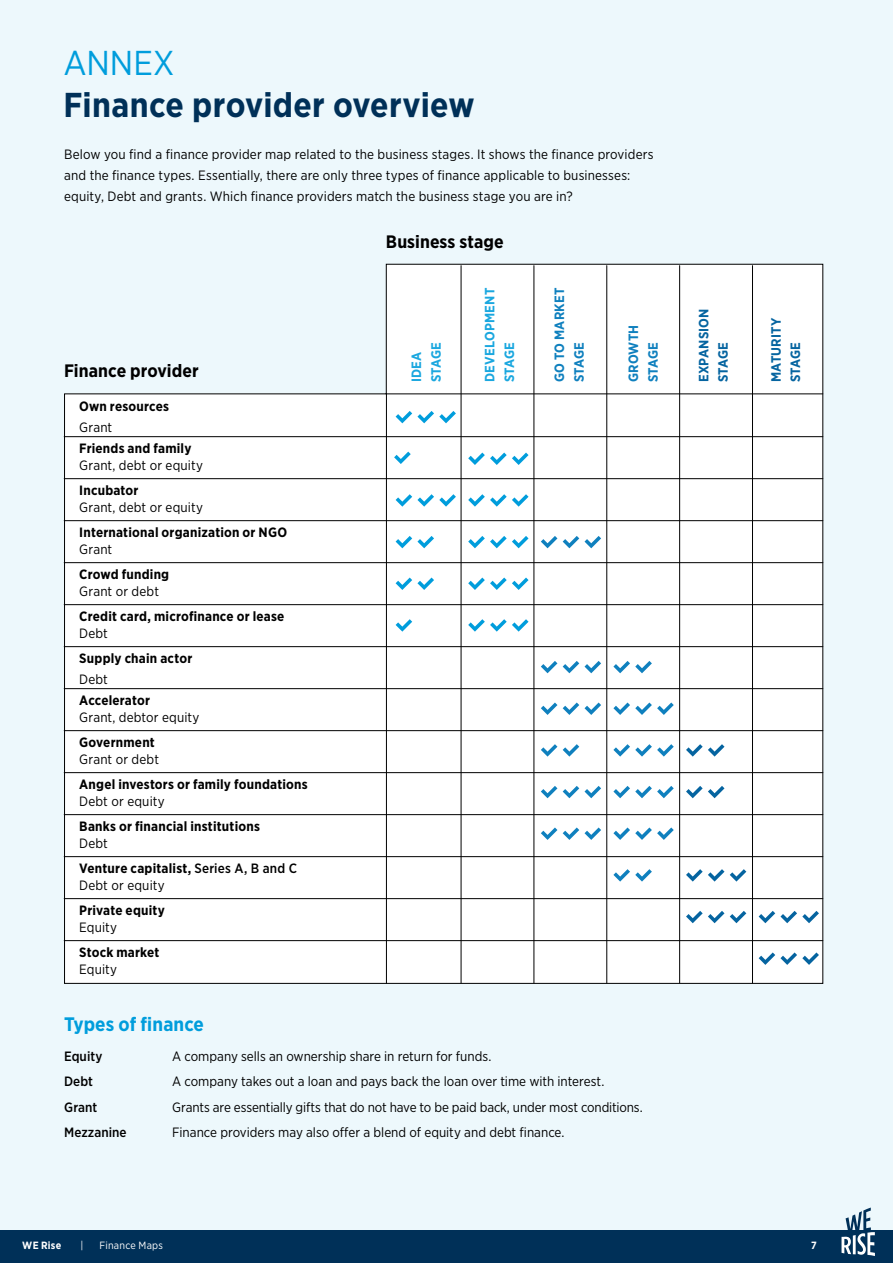
<style>
.page{position:relative;width:893px;height:1263px;background:#edf8fc}
.page>*{position:absolute;margin:0;border:0;box-sizing:border-box;transform-origin:0 0}
.t1{font:700 34.5px "Gotham Narrow";letter-spacing:.005em;color:#003058}
.t2{font:34.5px "Gotham Narrow";letter-spacing:.005em;color:#009ddc}
.t3{font:700 19.5px "Gotham Narrow";color:#009ddc}
.t4{font:700 18px "Gotham Narrow";letter-spacing:.005em;color:#000}
.t5{font:13.5px/21px "Gotham Narrow";letter-spacing:.005em;color:#000}
.t6{font:700 13.5px/25px "Gotham Narrow";letter-spacing:.015em;color:#000}
.t7{font:700 13.5px/19.5px "Gotham Narrow";letter-spacing:.015em;color:#0564a0}
.t8{font:700 13.5px/19.5px "Gotham Narrow";letter-spacing:.015em;color:#0f80be}
.t9{font:700 13.5px/19.5px "Gotham Narrow";letter-spacing:.015em;color:#1aa7df}
.t10{font:500 13.5px "Gotham Narrow";letter-spacing:.005em;color:#000}
.t11{font:10.5px "Gotham Narrow";letter-spacing:.02em;color:#fff}
.t12{font:700 10.5px "Gotham Narrow";letter-spacing:.02em;color:#fff}
.s1{font-weight:400}
.s2{font-weight:500}
</style>
<div class="page">
<div style="left:0;top:1230px;width:893px;height:33px;background:#003058"></div>
<svg style="left:841px;top:1207px;width:34px;height:49px"></svg>
<svg style="left:64px;top:263px;width:760px;height:721px;background:#fafbfc"></svg>
<hr style="left:387px;top:265px;width:2px;height:718px;background:#fff">
<hr style="left:461px;top:266px;width:1px;height:717px;background:#000">
<hr style="left:534px;top:266px;width:1px;height:717px;background:#000">
<hr style="left:606px;top:266px;width:1px;height:717px;background:#000">
<hr style="left:679px;top:266px;width:1px;height:717px;background:#000">
<hr style="left:752px;top:266px;width:1px;height:717px;background:#000">
<hr style="left:64px;top:436px;width:759px;height:1px;background:#000">
<hr style="left:386px;top:393px;width:437px;height:1px;background:#000">
<hr style="left:64px;top:520px;width:759px;height:1px;background:#000">
<hr style="left:64px;top:478px;width:759px;height:1px;background:#000">
<hr style="left:64px;top:604px;width:759px;height:1px;background:#000">
<hr style="left:64px;top:562px;width:759px;height:1px;background:#000">
<hr style="left:64px;top:688px;width:759px;height:1px;background:#000">
<hr style="left:64px;top:646px;width:759px;height:1px;background:#000">
<hr style="left:64px;top:772px;width:759px;height:1px;background:#000">
<hr style="left:64px;top:730px;width:759px;height:1px;background:#000">
<hr style="left:64px;top:856px;width:759px;height:1px;background:#000">
<hr style="left:64px;top:814px;width:759px;height:1px;background:#000">
<hr style="left:64px;top:940px;width:759px;height:1px;background:#000">
<hr style="left:64px;top:898px;width:759px;height:1px;background:#000">
<hr style="left:386px;top:394px;width:1px;height:589px;background:#000">
<svg style="left:759px;top:911px;width:60px;height:12px"></svg>
<svg style="left:759px;top:952px;width:60px;height:13px"></svg>
<svg style="left:686px;top:744px;width:38px;height:13px"></svg>
<svg style="left:686px;top:786px;width:38px;height:12px"></svg>
<svg style="left:686px;top:869px;width:38px;height:12px"></svg>
<svg style="left:730px;top:869px;width:16px;height:12px"></svg>
<svg style="left:686px;top:911px;width:38px;height:12px"></svg>
<svg style="left:730px;top:911px;width:16px;height:12px"></svg>
<svg style="left:613px;top:661px;width:39px;height:12px"></svg>
<svg style="left:613px;top:702px;width:61px;height:13px"></svg>
<svg style="left:613px;top:744px;width:61px;height:13px"></svg>
<svg style="left:613px;top:786px;width:61px;height:12px"></svg>
<svg style="left:613px;top:827px;width:61px;height:13px"></svg>
<svg style="left:613px;top:869px;width:39px;height:12px"></svg>
<svg style="left:541px;top:536px;width:16px;height:12px"></svg>
<svg style="left:563px;top:536px;width:38px;height:12px"></svg>
<svg style="left:541px;top:661px;width:16px;height:12px"></svg>
<svg style="left:563px;top:661px;width:38px;height:12px"></svg>
<svg style="left:541px;top:702px;width:16px;height:13px"></svg>
<svg style="left:563px;top:702px;width:38px;height:13px"></svg>
<svg style="left:541px;top:744px;width:16px;height:13px"></svg>
<svg style="left:563px;top:744px;width:16px;height:13px"></svg>
<svg style="left:541px;top:786px;width:16px;height:12px"></svg>
<svg style="left:563px;top:786px;width:38px;height:12px"></svg>
<svg style="left:541px;top:827px;width:16px;height:13px"></svg>
<svg style="left:563px;top:827px;width:38px;height:13px"></svg>
<svg style="left:468px;top:453px;width:60px;height:12px"></svg>
<svg style="left:468px;top:494px;width:60px;height:13px"></svg>
<svg style="left:468px;top:536px;width:60px;height:12px"></svg>
<svg style="left:468px;top:577px;width:60px;height:13px"></svg>
<svg style="left:468px;top:619px;width:60px;height:13px"></svg>
<svg style="left:396px;top:411px;width:60px;height:12px"></svg>
<svg style="left:396px;top:494px;width:60px;height:13px"></svg>
<svg style="left:396px;top:536px;width:38px;height:12px"></svg>
<svg style="left:396px;top:577px;width:38px;height:13px"></svg>
<svg style="left:396px;top:619px;width:16px;height:13px"></svg>
<svg style="left:394px;top:452px;width:17px;height:12px"></svg>
<h1 class="t2" style="left:63px;top:41px;width:113px">ANNEX</h1>
<h1 class="t1" style="left:63px;top:83px;width:413px">Finance provider overview</h1>
<p class="t5" style="left:64px;top:143px;width:591px">Below you find a finance provider map related to the business stages. It shows the finance providers and the finance types. Essentially, there are only three types of finance applicable to businesses: equity, Debt and grants. Which finance providers match the business stage you are in?</p>
<h3 class="t4" style="left:64px;top:359px;width:136px">Finance provider</h3>
<p class="t6" style="left:79px;top:394px;width:91px">Own resources</p>
<p class="t5" style="left:79px;top:416px;width:35px">Grant</p>
<p class="t6" style="left:79px;top:436px;width:114px">Friends and family</p>
<p class="t5" style="left:79px;top:454px;width:125px">Grant, debt or equity</p>
<p class="t6" style="left:79px;top:478px;width:61px">Incubator</p>
<p class="t5" style="left:79px;top:496px;width:125px">Grant, debt or equity</p>
<p class="t6" style="left:79px;top:520px;width:209px">International organization or NGO</p>
<p class="t5" style="left:79px;top:538px;width:35px">Grant</p>
<p class="t6" style="left:79px;top:562px;width:91px">Crowd funding</p>
<p class="t5" style="left:79px;top:580px;width:81px">Grant or debt</p>
<p class="t6" style="left:79px;top:604px;width:207px">Credit card, microfinance or lease</p>
<p class="t5" style="left:79px;top:623px;width:30px">Debt</p>
<p class="t6" style="left:79px;top:646px;width:115px">Supply chain actor</p>
<p class="t5" style="left:79px;top:669px;width:30px">Debt</p>
<p class="t6" style="left:79px;top:688px;width:72px">Accelerator</p>
<p class="t5" style="left:79px;top:707px;width:122px">Grant, debtor equity</p>
<p class="t6" style="left:79px;top:730px;width:77px">Government</p>
<p class="t5" style="left:79px;top:749px;width:81px">Grant or debt</p>
<p class="t6" style="left:79px;top:772px;width:230px">Angel investors or family foundations</p>
<p class="t5" style="left:79px;top:791px;width:87px">Debt or equity</p>
<p class="t6" style="left:79px;top:814px;width:182px">Banks or financial institutions</p>
<p class="t6" style="left:79px;top:831px;width:219px"><span class="s1">Debt<br></span>Venture capitalist, <span class="s2">Series A, B and C</span></p>
<p class="t5" style="left:79px;top:875px;width:87px">Debt or equity</p>
<p class="t6" style="left:79px;top:898px;width:87px">Private equity</p>
<p class="t5" style="left:79px;top:917px;width:39px">Equity</p>
<p class="t6" style="left:79px;top:940px;width:82px">Stock market</p>
<p class="t5" style="left:79px;top:959px;width:39px">Equity</p>
<h2 class="t3" style="left:64px;top:1011px;width:141px">Types of finance</h2>
<h3 class="t4" style="left:386px;top:230px;width:119px">Business stage</h3>
<p class="t9" style="left:407px;top:382px;width:42px;rotate:-90deg">IDEA<br>STAGE</p>
<p class="t9" style="left:480px;top:382px;width:96px;rotate:-90deg">DEVELOPMENT<br>STAGE</p>
<p class="t8" style="left:550px;top:382px;width:96px;rotate:-90deg">GO TO MARKET<br>STAGE</p>
<p class="t8" style="left:624px;top:382px;width:59px;rotate:-90deg">GROWTH<br>STAGE</p>
<p class="t10" style="left:64px;top:1048px;width:40px">Equity</p>
<p class="t5" style="left:172px;top:1045px;width:321px">A company sells an ownership share in return for funds.</p>
<p class="t10" style="left:64px;top:1073px;width:30px">Debt</p>
<p class="t5" style="left:172px;top:1071px;width:434px">A company takes out a loan and pays back the loan over time with interest.</p>
<p class="t10" style="left:64px;top:1099px;width:35px">Grant</p>
<p class="t5" style="left:172px;top:1096px;width:472px">Grants are essentially gifts that do not have to be paid back, under most conditions.</p>
<p class="t10" style="left:64px;top:1124px;width:64px">Mezzanine</p>
<p class="t5" style="left:172px;top:1122px;width:394px">Finance providers may also offer a blend of equity and debt finance.</p>
<p class="t7" style="left:694px;top:382px;width:75px;rotate:-90deg">EXPANSION<br>STAGE</p>
<p class="t7" style="left:766px;top:382px;width:66px;rotate:-90deg">MATURITY<br>STAGE</p>
<p class="t12" style="left:22px;top:1238px;width:40px">WE Rise</p>
<p class="t11" style="left:80px;top:1238px;width:4px">|</p>
<p class="t11" style="left:100px;top:1238px;width:65px">Finance Maps</p>
<p class="t12" style="left:811px;top:1238px;width:7px">7</p>
</div>
